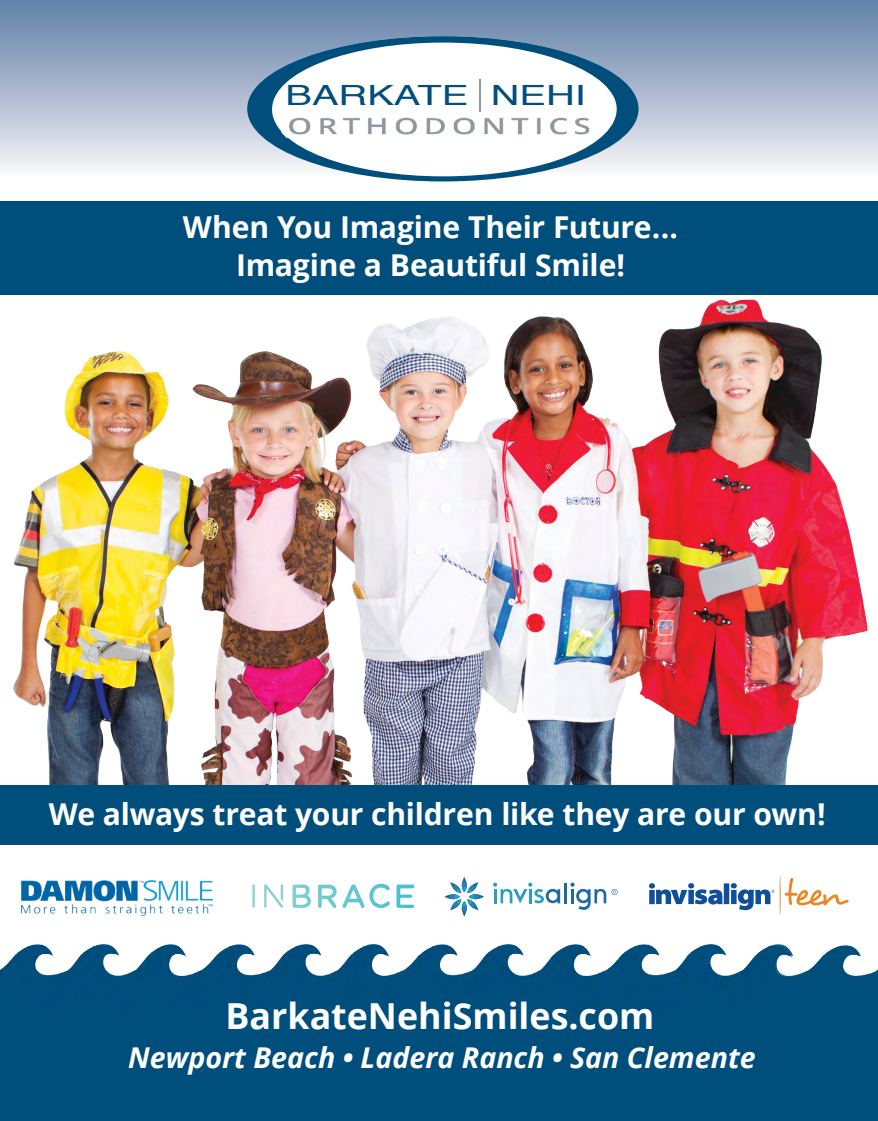
<style>
.page{position:relative;width:878px;height:1121px;background:#fff}
.page>*{position:absolute;margin:0;border:0;box-sizing:border-box;transform-origin:0 0}
.t1{font:700 35.85px "Open Sans";color:#fff}
.t2{font:700 30.15px/37.2px "Open Sans";letter-spacing:-.01em;color:#fff;text-align:center}
.t3{font:italic 700 28.65px "Open Sans";color:#fff}
.t4{font:27.9px "Helvetica";color:#004e7c;scale:1.43 1}
</style>
<div class="page">
<div style="left:0;top:0;width:878px;height:188px;background:linear-gradient(to bottom,#5e7da6,#fffefe)"></div>
<svg style="left:444px;top:877px;width:40px;height:39px"></svg>
<hr style="left:564px;top:882px;width:3px;height:21px;background:#1d69a2">
<svg style="left:493px;top:882px;width:67px;height:21px"></svg>
<svg style="left:570px;top:882px;width:47px;height:28px"></svg>
<img style="left:3px;top:294px;width:868px;height:490px">
<svg style="left:649px;top:875px;width:199px;height:40px"></svg>
<div style="left:0;top:201px;width:878px;height:93px;background:#004e7c"></div>
<div style="left:0;top:784px;width:878px;height:60px;background:#004e7c"></div>
<img style="left:0;top:944px;width:368px;height:176px">
<img style="left:368px;top:944px;width:403px;height:176px">
<img style="left:21px;top:880px;width:191px;height:35px">
<img style="left:252px;top:883px;width:161px;height:24px">
<img style="left:771px;top:944px;width:107px;height:176px">
<svg style="left:247px;top:36px;width:391px;height:145px"></svg>
<hr style="left:479px;top:79px;width:1px;height:32px;background:#8f989e">
<img style="left:282px;top:115px;width:311px;height:23px">
<p class="t4" style="left:285px;top:74px;width:211px">BARKATE NEHI</p>
<p class="t2" style="left:183px;top:208px;width:497px">When You Imagine Their Future...<br>Imagine a Beautiful Smile!</p>
<p class="t2" style="left:49px;top:794px;width:778px">We always treat your children like they are our own!</p>
<p class="t1" style="left:225px;top:991px;width:430px">BarkateNehiSmiles.com</p>
<p class="t3" style="left:128px;top:1037px;width:629px">Newport Beach • Ladera Ranch • San Clemente</p>
</div>
